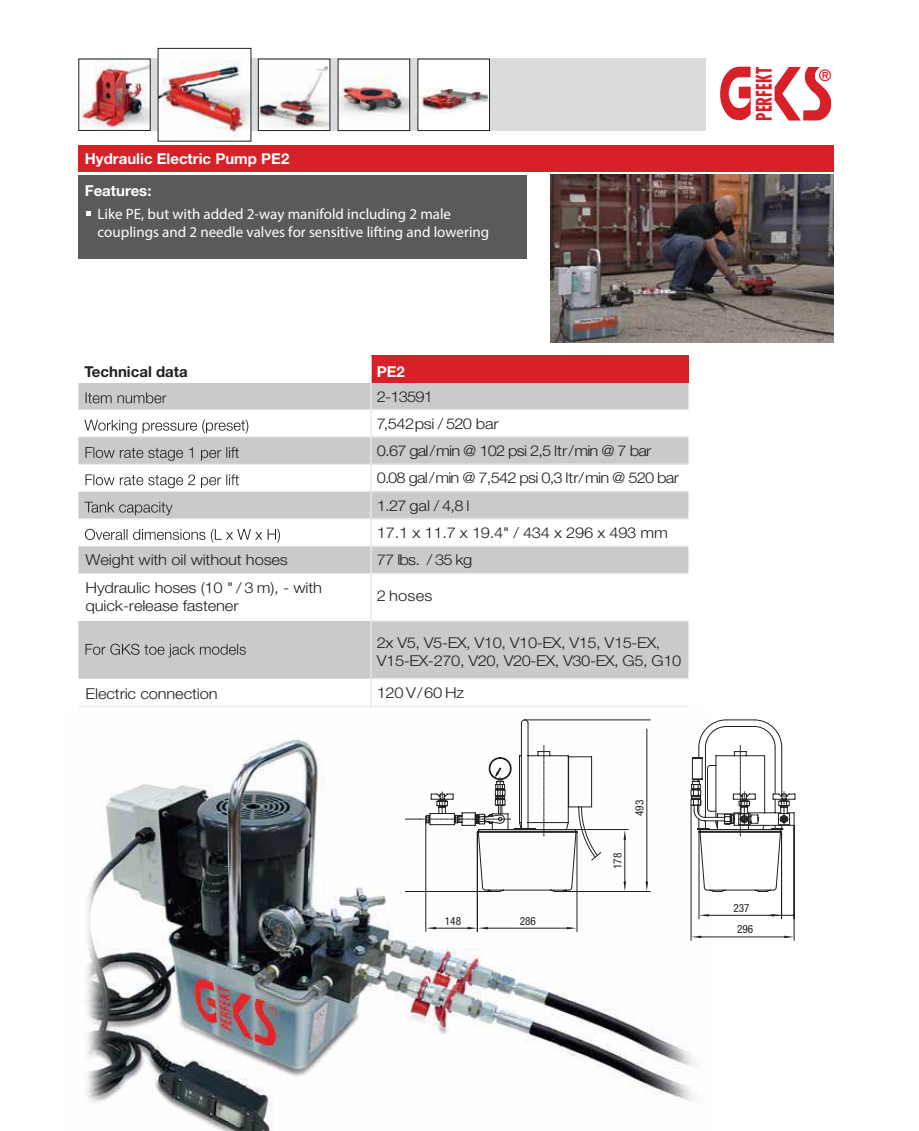
<style>
.page{position:relative;width:919px;height:1131px;background:#fff}
.page>*{position:absolute;margin:0;border:0;box-sizing:border-box;transform-origin:0 0}
.t1{font:700 condensed 21px "Futura";color:#d72027;scale:.82 1}
.t2{font:700 condensed 15.3px "Futura";color:#d72027}
.t3{font:300 15px/18px "Helvetica Neue LT Std";letter-spacing:-.015em;color:#221f20;scale:1.1 1}
.t4{font:15px/18px "Helvetica Neue";color:#fff}
.t5{font:300 15px/27.3px "Helvetica Neue LT Std";letter-spacing:-.05em;color:#221f20;scale:1.1 1}
.t6{font:700 15px/32.1px "Helvetica Neue LT Std";color:#fff}
.t7{font:700 15px "Helvetica Neue LT Std";color:#221f20}
.t8{font:condensed 11.25px "Helvetica Neue LTW1 G";color:#221f20}
</style>
<div class="page">
<img style="left:86px;top:739px;width:623px;height:392px">
<hr style="left:487px;top:928px;width:82px;height:1px;background:#221f20">
<hr style="left:576px;top:831px;width:1px;height:101px;background:#221f20">
<hr style="left:434px;top:928px;width:35px;height:1px;background:#221f20">
<hr style="left:477px;top:832px;width:1px;height:100px;background:#221f20">
<hr style="left:425px;top:822px;width:1px;height:110px;background:#221f20">
<hr style="left:699px;top:937px;width:85px;height:1px;background:#221f20">
<hr style="left:793px;top:825px;width:1px;height:115px;background:#221f20">
<hr style="left:690px;top:805px;width:1px;height:135px;background:#221f20">
<hr style="left:707px;top:915px;width:66px;height:1px;background:#221f20">
<hr style="left:781px;top:832px;width:1px;height:87px;background:#221f20">
<hr style="left:698px;top:831px;width:1px;height:88px;background:#221f20">
<hr style="left:405px;top:828px;width:1px;height:56px;background:#221f20">
<hr style="left:405px;top:891px;width:87px;height:1px;background:#221f20">
<svg style="left:426px;top:927px;width:10px;height:2px"></svg>
<svg style="left:566px;top:927px;width:10px;height:2px"></svg>
<svg style="left:467px;top:927px;width:20px;height:2px"></svg>
<svg style="left:784px;top:936px;width:9px;height:2px"></svg>
<svg style="left:691px;top:936px;width:10px;height:2px"></svg>
<svg style="left:769px;top:914px;width:24px;height:3px"></svg>
<svg style="left:698px;top:914px;width:10px;height:3px"></svg>
<svg style="left:425px;top:719px;width:370px;height:173px"></svg>
<svg style="left:405px;top:746px;width:384px;height:115px"></svg>
<div style="left:79px;top:59px;width:626px;height:72px;background:#dadbdc"></div>
<svg style="left:774px;top:67px;width:57px;height:54px"></svg>
<svg style="left:720px;top:67px;width:30px;height:53px"></svg>
<img style="left:260px;top:61px;width:68px;height:68px">
<div style="left:258px;top:59px;width:72px;height:72px;border:1px solid #221f20"></div>
<img style="left:160px;top:59px;width:89px;height:78px">
<img style="left:339px;top:61px;width:69px;height:68px">
<div style="left:337px;top:59px;width:73px;height:72px;border:1px solid #221f20"></div>
<div style="left:418px;top:59px;width:71px;height:72px;background:#fff"></div>
<img style="left:419px;top:88px;width:68px;height:26px">
<img style="left:80px;top:61px;width:68px;height:68px">
<img style="left:550px;top:175px;width:283px;height:167px">
<div style="left:78px;top:146px;width:755px;height:26px;background:#d72027"></div>
<div style="left:78px;top:175px;width:449px;height:84px;background:#585a5b"></div>
<svg style="left:86px;top:211px;width:4px;height:4px"></svg>
<hr style="left:78px;top:706px;width:610px;height:1px;background:#eaebec">
<div style="left:371px;top:356px;width:317px;height:27px;background:#d72027"></div>
<svg style="left:78px;top:383px;width:610px;height:296px;fill:#c8cacc"></svg>
<hr style="left:78px;top:437px;width:292px;height:1px;background:#e7e7e8">
<hr style="left:78px;top:464px;width:292px;height:1px;background:#e7e7e8">
<hr style="left:78px;top:519px;width:292px;height:1px;background:#e7e7e8">
<hr style="left:78px;top:546px;width:292px;height:1px;background:#e7e7e8">
<hr style="left:370px;top:409px;width:318px;height:1px;background:#e7e7e8">
<hr style="left:370px;top:436px;width:318px;height:2px;background:#e7e7e8">
<hr style="left:370px;top:463px;width:318px;height:2px;background:#e7e7e8">
<hr style="left:370px;top:491px;width:318px;height:1px;background:#e7e7e8">
<hr style="left:370px;top:518px;width:318px;height:2px;background:#e7e7e8">
<hr style="left:370px;top:545px;width:318px;height:2px;background:#e7e7e8">
<hr style="left:370px;top:573px;width:318px;height:1px;background:#e7e7e8">
<hr style="left:370px;top:574px;width:1px;height:46px;background:#e7e7e8">
<hr style="left:370px;top:620px;width:1px;height:87px;background:#e7e7e8">
<hr style="left:371px;top:620px;width:317px;height:2px;background:#eaebec">
<hr style="left:371px;top:678px;width:317px;height:1px;background:#eaebec">
<svg style="left:370px;top:383px;width:1px;height:190px"></svg>
<svg style="left:86px;top:392px;width:80px;height:11px"></svg>
<svg style="left:84px;top:420px;width:164px;height:14px"></svg>
<svg style="left:85px;top:447px;width:154px;height:14px;background:#abacae"></svg>
<svg style="left:85px;top:474px;width:154px;height:14px"></svg>
<svg style="left:84px;top:502px;width:88px;height:13px"></svg>
<svg style="left:85px;top:529px;width:195px;height:14px"></svg>
<svg style="left:85px;top:644px;width:161px;height:13px;background:#a9aaab"></svg>
<p class="t6" style="left:85px;top:142px;width:206px">Hydraulic Electric Pump PE2<br>Features:</p>
<p class="t4" style="left:97px;top:204px;width:393px">Like PE, but with added 2-way manifold including 2 male couplings and 2 needle valves for sensitive lifting and lowering</p>
<p class="t7" style="left:84px;top:362px;width:105px">Technical data</p>
<p class="t6" style="left:377px;top:355px;width:30px">PE2</p>
<p class="t3" style="left:377px;top:388px;width:53px">2-13591</p>
<p class="t3" style="left:377px;top:414px;width:112px">7,542 psi / 520 bar</p>
<p class="t5" style="left:377px;top:437px;width:276px">0.67 gal/min @ 102 psi 2,5 ltr/min @ 7 bar<br>0.08 gal/min @ 7,542 psi 0,3 ltr/min @ 520 bar<br>1.27 gal / 4,8 l</p>
<p class="t3" style="left:86px;top:551px;width:185px">Weight with oil without hoses</p>
<p class="t3" style="left:86px;top:578px;width:216px">Hydraulic hoses (10 " / 3 m), - with quick-release fastener</p>
<p class="t3" style="left:377px;top:523px;width:266px">17.1 x 11.7 x 19.4" / 434 x 296 x 493 mm</p>
<p class="t3" style="left:377px;top:551px;width:88px">77 lbs. / 35 kg</p>
<p class="t3" style="left:377px;top:586px;width:52px">2 hoses</p>
<p class="t3" style="left:377px;top:633px;width:278px">2x V5, V5-EX, V10, V10-EX, V15, V15-EX,<br>V15-EX-270, V20, V20-EX, V30-EX, G5, G10</p>
<p class="t3" style="left:86px;top:684px;width:121px">Electric connection</p>
<p class="t3" style="left:377px;top:684px;width:81px">120 V / 60 Hz</p>
<p class="t8" style="left:445px;top:914px;width:18px">148</p>
<p class="t8" style="left:519px;top:914px;width:18px">286</p>
<p class="t8" style="left:632px;top:816px;width:18px;rotate:-90deg">493</p>
<p class="t8" style="left:610px;top:869px;width:18px;rotate:-90deg">178</p>
<h1 class="t1" style="left:750px;top:121px;width:67px;rotate:-90deg">PERFEKT</h1>
<p class="t2" style="left:818px;top:66px;width:14px">®</p>
<p class="t8" style="left:733px;top:901px;width:18px">237</p>
<p class="t8" style="left:736px;top:923px;width:18px">296</p>
</div>
